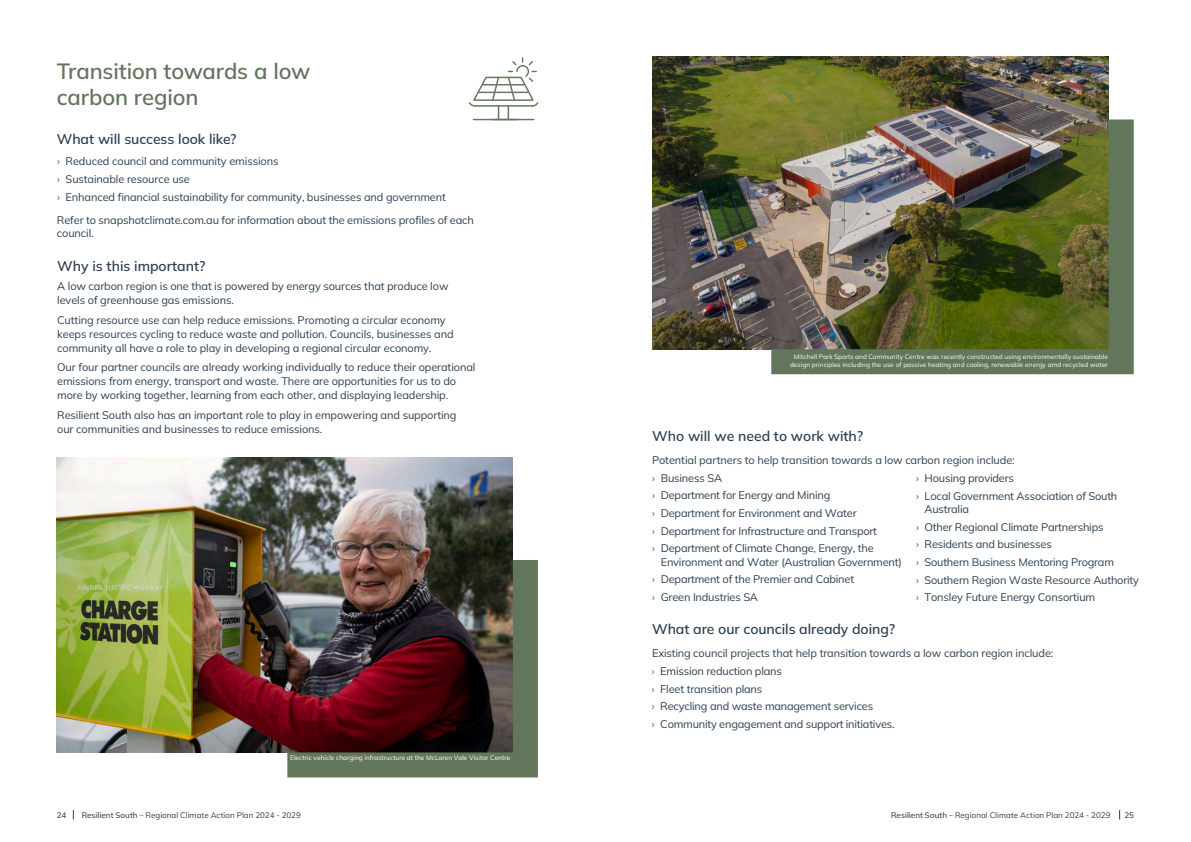
<style>
.page{position:relative;width:1191px;height:842px;background:#fff}
.page>*{position:absolute;margin:0;border:0;box-sizing:border-box;transform-origin:0 0}
.Heading_1_-_22pt{font:600 22px/26px "Mulish";letter-spacing:-.01em;color:#62765b}
.Body{font:600 14px "Mulish";color:#2c3f50}
.Heading_2_-_14pt{font:600 14px "Mulish";letter-spacing:-.005em;color:#2c3f50}
.Body-2{font:11px/17.7px "Mulish";letter-spacing:-.01em;color:#2c3f50}
.t1{font:8px "Mulish";letter-spacing:.005em;color:#2c3f50}
.t2{font:500 8px "Mulish";color:#2c3f50}
.t3{font:6.5px/7.8px "Mulish";letter-spacing:.005em;color:#fff;text-align:center}
.s1{font-weight:300}
.s2{font-weight:500}
</style>
<div class="page">
<img style="left:652px;top:57px;width:456px;height:292px">
<img style="left:746px;top:94px;width:388px;height:281px">
<svg style="left:469px;top:58px;width:70px;height:62px"></svg>
<img style="left:57px;top:457px;width:456px;height:295px">
<img style="left:262px;top:535px;width:276px;height:243px">
<p class="Heading_1_-_22pt" style="left:57px;top:57px;width:255px">Transition towards a low carbon region</p>
<p class="Heading_2_-_14pt" style="left:57px;top:130px;width:181px">What will success look like?</p>
<p class="Body-2" style="left:57px;top:152px;width:390px"><span class="s1">›</span> Reduced council and community emissions<br><span class="s1">›</span> Sustainable resource use<br><span class="s1">›</span> Enhanced financial sustainability for community, businesses and government</p>
<p class="Body-2" style="left:57px;top:213px;width:418px;line-height:13.2px">Refer to snapshotclimate.com.au for information about the emissions profiles of each council.</p>
<p class="Body" style="left:57px;top:256px;width:150px">Why is this important?</p>
<p class="Body-2" style="left:57px;top:279px;width:393px;line-height:14px">A low carbon region is one that is powered by energy sources that produce low levels of greenhouse gas emissions.</p>
<p class="Body-2" style="left:57px;top:312px;width:398px;line-height:14px">Cutting resource use can help reduce emissions. Promoting a circular economy keeps resources cycling to reduce waste and pollution. Councils, businesses and community all have a role to play in developing a regional circular economy.</p>
<p class="Body-2" style="left:57px;top:360px;width:420px;line-height:14px">Our four partner councils are already working individually to reduce their operational emissions from energy, transport and waste. There are opportunities for us to do more by working together, learning from each other, and displaying leadership.</p>
<p class="Body-2" style="left:57px;top:408px;width:401px;line-height:14px">Resilient South also has an important role to play in empowering and supporting our communities and businesses to reduce emissions.</p>
<p class="t3" style="left:290px;top:754px;width:222px">Electric vehicle charging infrastructure at the McLaren Vale Visitor Centre</p>
<p class="t3" style="left:790px;top:353px;width:319px">Mitchell Park Sports and Community Centre was recently constructed using environmentally sustainable design principles including the use of passive heating and cooling, renewable energy amd recycled water</p>
<p class="Body" style="left:652px;top:427px;width:213px">Who will we need to work with?</p>
<p class="Body-2" style="left:652px;top:451px;width:364px">Potential partners to help transition towards a low carbon region include:</p>
<p class="Body-2" style="left:652px;top:468px;width:226px"><span class="s1">›</span> Business SA<br><span class="s1">›</span> Department for Energy and Mining<br><span class="s1">›</span> Department for Environment and Water<br><span class="s1">›</span> Department for Infrastructure and Transport <span class="s1">›</span> Department of Climate Change, Energy, the</p>
<p class="Body-2" style="left:652px;top:552px;width:251px;text-indent:9px">Environment and Water (Australian Government) <span class="s1">›</span> Department of the Premier and Cabinet<br><span class="s1">›</span> Green Industries SA</p>
<p class="Body" style="left:652px;top:620px;width:245px">What are our councils already doing?</p>
<p class="Body-2" style="left:652px;top:644px;width:403px">Existing council projects that help transition towards a low carbon region include:</p>
<p class="Body-2" style="left:652px;top:662px;width:244px"><span class="s1">›</span> Emission reduction plans<br><span class="s1">›</span> Fleet transition plans<br><span class="s1">›</span> Recycling and waste management services<br><span class="s1">›</span> Community engagement and support initiatives.</p>
<p class="Body-2" style="left:916px;top:469px;width:203px"><span class="s1">›</span> Housing providers<br><span class="s1">›</span> Local Government Association of South</p>
<p class="Body-2" style="left:916px;top:500px;width:224px;text-indent:9px">Australia<br><span class="s1">›</span> Other Regional Climate Partnerships<br><span class="s1">›</span> Residents and businesses<br><span class="s1">›</span> Southern Business Mentoring Program<br><span class="s1">›</span> Southern Region Waste Resource Authority <span class="s1">›</span> Tonsley Future Energy Consortium</p>
<p class="t2" style="left:57px;top:810px;width:11px">24</p>
<p class="t1" style="left:82px;top:810px;width:221px"><span class="s2">Resilient South</span> – Regional Climate Action Plan 2024 - 2029</p>
<p class="t1" style="left:891px;top:810px;width:221px"><span class="s2">Resilient South</span> – Regional Climate Action Plan 2024 - 2029</p>
<p class="t2" style="left:1124px;top:810px;width:11px">25</p>
</div>
